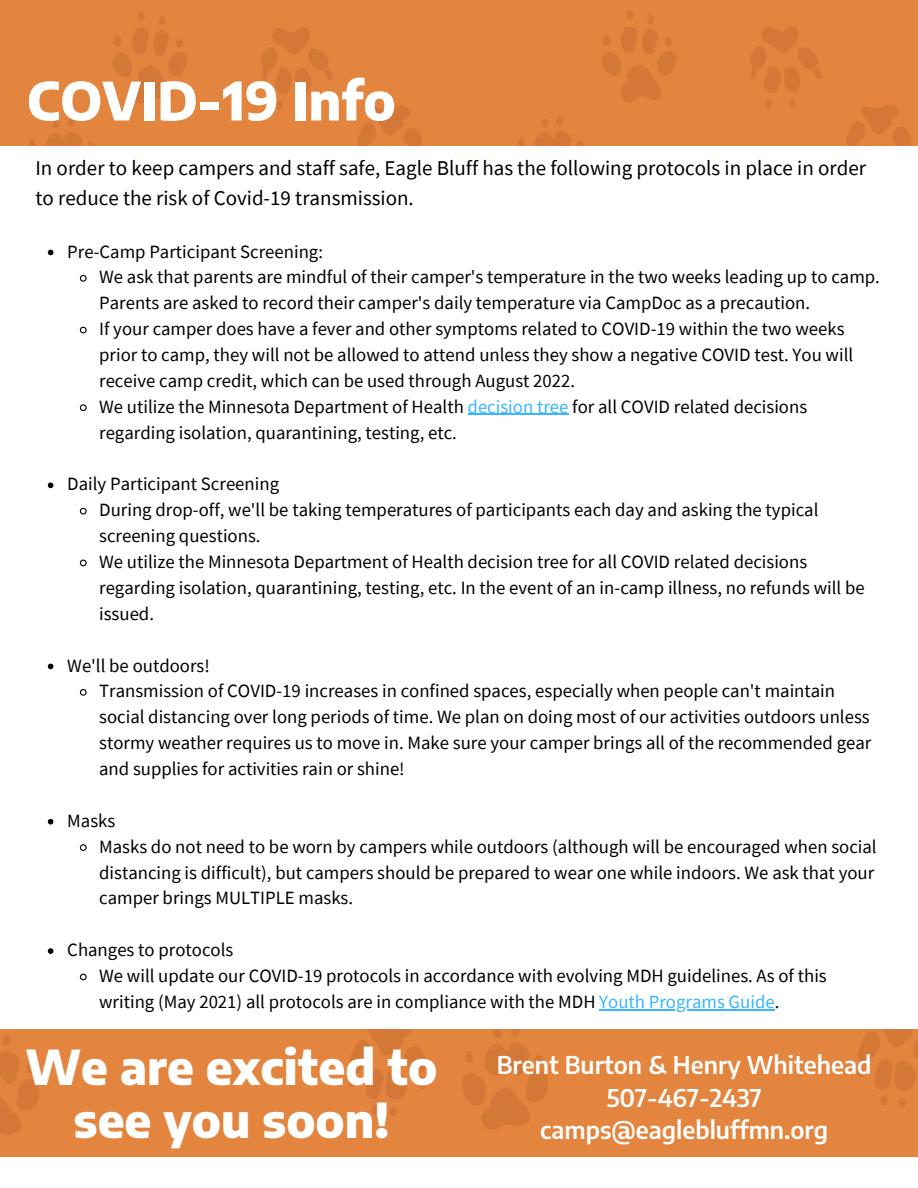
<style>
.page{position:relative;width:918px;height:1188px;background:#fff}
.page>*{position:absolute;margin:0;border:0;box-sizing:border-box;transform-origin:0 0}
.t1{font:800 52.5px "Encode Sans";color:#fff}
.t2{font:800 47.25px/52.8px "Encode Sans";color:#fff;text-align:center}
.t3{font:600 24px/32.7px "Encode Sans";color:#fff;text-align:center}
.t4{font:21px/29.2px "Source Sans Pro";color:#000}
.t5{font:18.75px/25.8px "Source Sans Pro";color:#000}
.s1{color:#38b6ff}
</style>
<div class="page">
<div style="left:0;top:0;width:918px;height:145px;background:#e3853e"></div>
<img style="left:473px;top:1029px;width:445px;height:127px">
<img style="left:0;top:1029px;width:473px;height:128px">
<svg style="left:48px;top:250px;width:5px;height:5px"></svg>
<svg style="left:79px;top:275px;width:8px;height:7px"></svg>
<svg style="left:79px;top:326px;width:8px;height:8px"></svg>
<svg style="left:79px;top:404px;width:8px;height:8px"></svg>
<hr style="left:468px;top:414px;width:101px;height:1px;background:#38b6ff">
<svg style="left:48px;top:483px;width:5px;height:5px"></svg>
<svg style="left:79px;top:507px;width:8px;height:8px"></svg>
<svg style="left:79px;top:559px;width:8px;height:8px"></svg>
<svg style="left:48px;top:664px;width:5px;height:5px"></svg>
<svg style="left:79px;top:689px;width:8px;height:7px"></svg>
<svg style="left:48px;top:819px;width:5px;height:6px"></svg>
<svg style="left:79px;top:844px;width:8px;height:7px"></svg>
<svg style="left:48px;top:948px;width:5px;height:6px"></svg>
<svg style="left:79px;top:973px;width:8px;height:8px"></svg>
<hr style="left:599px;top:1009px;width:176px;height:1px;background:#38b6ff">
<h1 class="t1" style="left:27px;top:66px;width:370px">COVID-19 Info</h1>
<p class="t4" style="left:35px;top:153px;width:832px">In order to keep campers and staff safe, Eagle Bluff has the following protocols in place in order to reduce the risk of Covid-19 transmission.</p>
<p class="t5" style="left:99px;top:238px;width:782px;text-indent:-32px">Pre-Camp Participant Screening:<br>We ask that parents are mindful of their camper's temperature in the two weeks leading up to camp.<br>Parents are asked to record their camper's daily temperature via CampDoc as a precaution.<br>If your camper does have a fever and other symptoms related to COVID-19 within the two weeks prior to camp, they will not be allowed to attend unless they show a negative COVID test. You will receive camp credit, which can be used through August 2022.<br>We utilize the Minnesota Department of Health <span class="s1">decision tree</span> for all COVID related decisions regarding isolation, quarantining, testing, etc.</p>
<p class="t5" style="left:99px;top:471px;width:767px;text-indent:-32px">Daily Participant Screening<br>During drop-off, we'll be taking temperatures of participants each day and asking the typical screening questions.<br>We utilize the Minnesota Department of Health decision tree for all COVID related decisions regarding isolation, quarantining, testing, etc. In the event of an in-camp illness, no refunds will be issued.</p>
<p class="t5" style="left:99px;top:652px;width:774px;text-indent:-32px">We'll be outdoors!<br>Transmission of COVID-19 increases in confined spaces, especially when people can't maintain social distancing over long periods of time. We plan on doing most of our activities outdoors unless stormy weather requires us to move in. Make sure your camper brings all of the recommended gear and supplies for activities rain or shine!</p>
<p class="t5" style="left:99px;top:807px;width:779px;text-indent:-32px">Masks<br>Masks do not need to be worn by campers while outdoors (although will be encouraged when social distancing is difficult), but campers should be prepared to wear one while indoors. We ask that your camper brings MULTIPLE masks.</p>
<p class="t5" style="left:99px;top:937px;width:729px;text-indent:-32px">Changes to protocols<br>We will update our COVID-19 protocols in accordance with evolving MDH guidelines. As of this writing (May 2021) all protocols are in compliance with the MDH <span class="s1">Youth Programs Guide</span>.</p>
<h2 class="t2" style="left:26px;top:1039px;width:413px">We are excited to see you soon!</h2>
<p class="t3" style="left:497px;top:1048px;width:376px">Brent Burton &amp; Henry Whitehead<br>507-467-2437 camps@eaglebluffmn.org</p>
</div>
